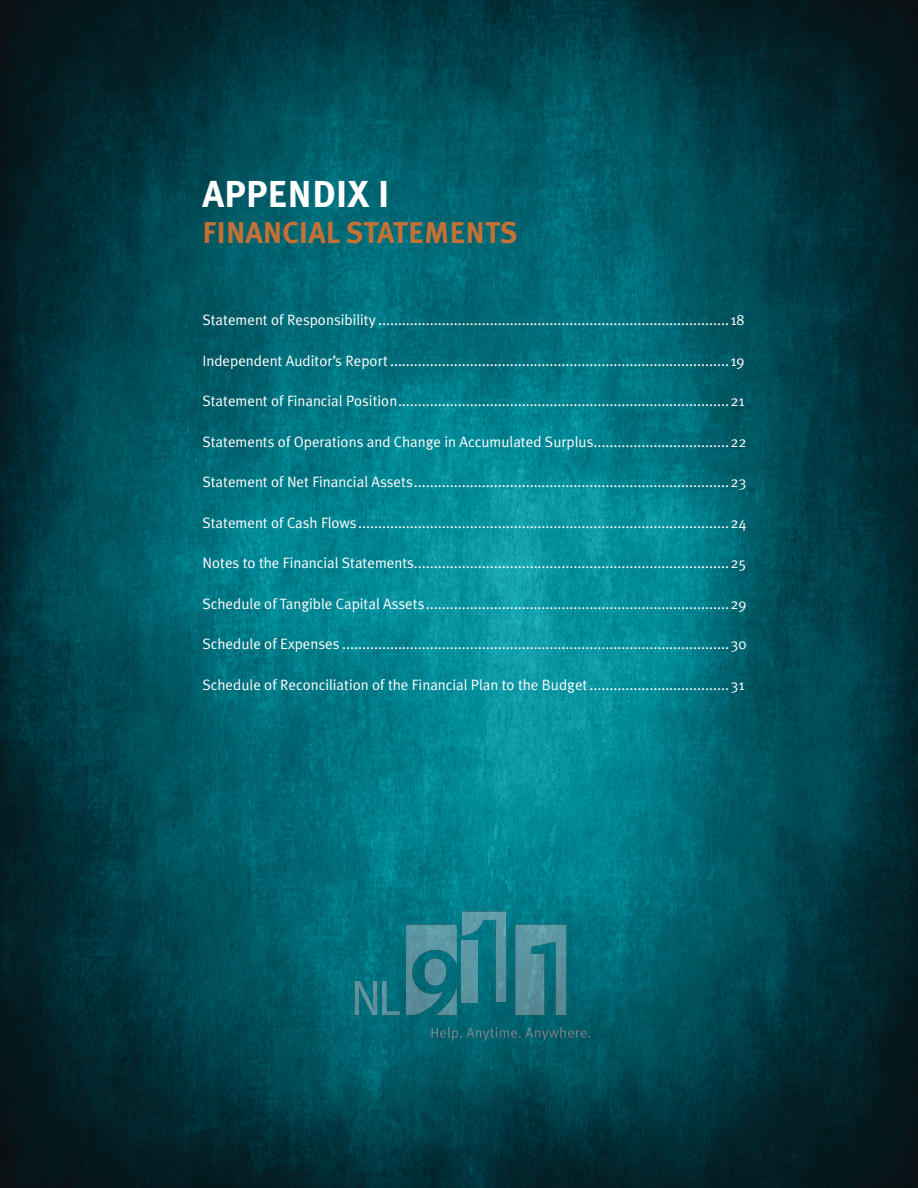
<style>
.page{position:relative;width:918px;height:1188px;background:#fff}
.page>*{position:absolute;margin:0;border:0;box-sizing:border-box;transform-origin:0 0}
.t1{font:700 37.5px "Meta Plus";color:#fff}
.t2{font:700 30px "Meta Plus";color:#c47136}
.t3{font:15px "Meta Plus Normal";color:#fff}
</style>
<div class="page">
<img style="left:0;top:0;width:566px;height:1084px">
<img style="left:566px;top:0;width:352px;height:1188px">
<img style="left:0;top:1084px;width:568px;height:104px">
<img style="left:462px;top:912px;width:44px;height:90px">
<img style="left:462px;top:940px;width:16px;height:62px">
<svg style="left:431px;top:1027px;width:159px;height:14px;background:#17656f"></svg>
<img style="left:406px;top:925px;width:51px;height:90px">
<img style="left:435px;top:986px;width:22px;height:29px">
<img style="left:424px;top:958px;width:22px;height:28px">
<img style="left:515px;top:925px;width:51px;height:90px">
<img style="left:355px;top:981px;width:22px;height:34px">
<img style="left:382px;top:981px;width:18px;height:34px">
<h1 class="t1" style="left:202px;top:173px;width:189px">APPENDIX I</h1>
<h2 class="t2" style="left:202px;top:216px;width:317px">FINANCIAL STATEMENTS</h2>
<p class="t3" style="left:202px;top:311px;width:544px">Statement of Responsibility ........................................................................................18</p>
<p class="t3" style="left:202px;top:352px;width:544px">Independent Auditor’s Report .....................................................................................19</p>
<p class="t3" style="left:202px;top:392px;width:544px">Statement of Financial Position ...................................................................................21</p>
<p class="t3" style="left:202px;top:433px;width:546px">Statements of Operations and Change in Accumulated Surplus..................................22</p>
<p class="t3" style="left:202px;top:473px;width:546px">Statement of Net Financial Assets ...............................................................................23</p>
<p class="t3" style="left:202px;top:514px;width:546px">Statement of Cash Flows .............................................................................................24</p>
<p class="t3" style="left:202px;top:554px;width:546px">Notes to the Financial Statements...............................................................................25</p>
<p class="t3" style="left:202px;top:595px;width:546px">Schedule of Tangible Capital Assets ............................................................................29</p>
<p class="t3" style="left:202px;top:635px;width:546px">Schedule of Expenses .................................................................................................30</p>
<p class="t3" style="left:202px;top:676px;width:544px">Schedule of Reconciliation of the Financial Plan to the Budget ...................................31</p>
</div>
